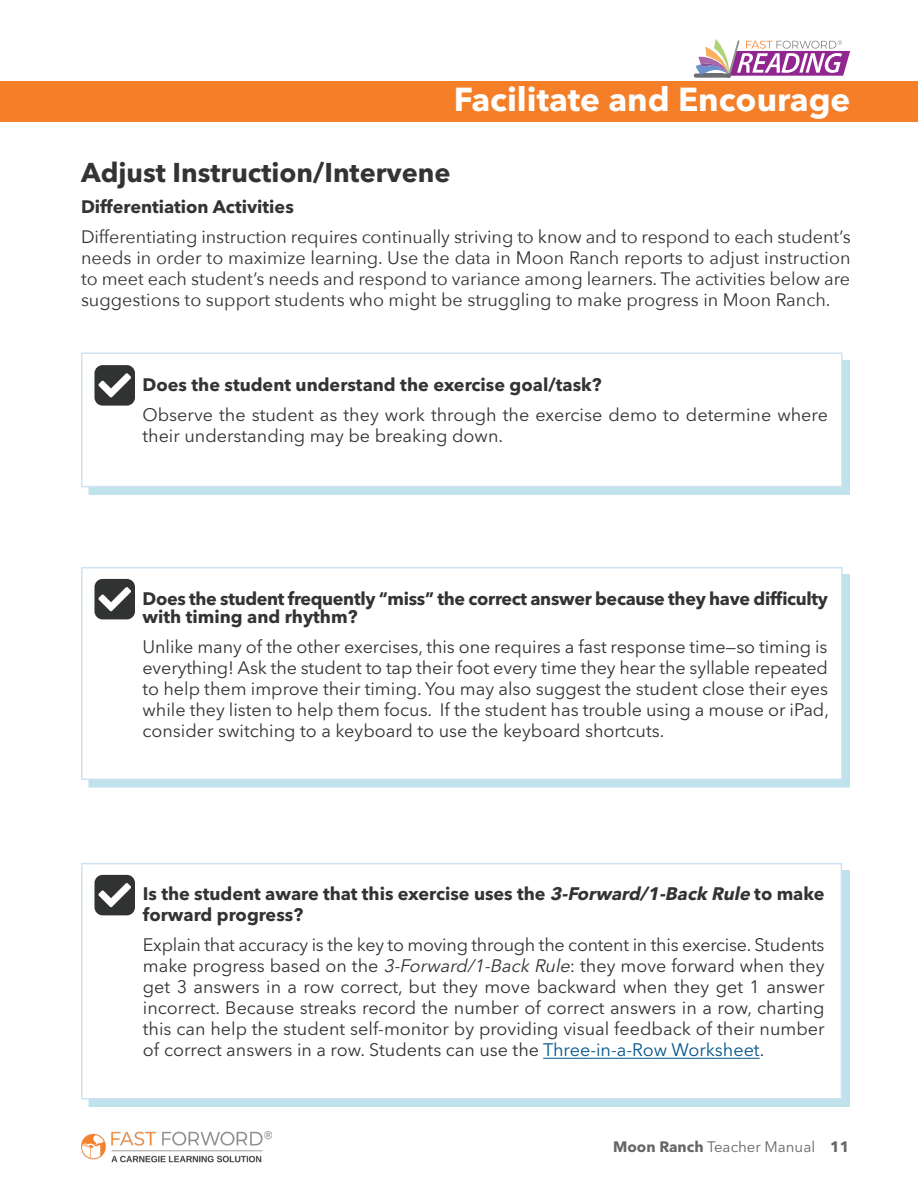
<style>
.page{position:relative;width:918px;height:1188px;background:#fff}
.page>*{position:absolute;margin:0;border:0;box-sizing:border-box;transform-origin:0 0}
.t1{font:700 33px "Avenir Next LT Pro";color:#fff}
.edited{font:700 27px "Avenir Next LT Pro";color:#333}
.edited-2{font:18px/21px "Avenir Next LT Pro";color:#333;text-align:justify}
.edited-3{font:18px/21px "Avenir Next";color:#333;text-align:justify}
.edited-4{font:700 18px/21px "Avenir Next LT Pro";color:#333}
.edited-5{font:700 18px/18px "Avenir Next LT Pro";letter-spacing:-.02em;color:#333}
.t2{font:15px "Avenir Next LT Pro";color:#666}
.s1{font-style:italic}
.s2{color:#05558b}
.s3{font-weight:700}
</style>
<div class="page">
<svg style="left:696px;top:39px;width:154px;height:39px"></svg>
<div style="left:88px;top:360px;width:762px;height:135px;background:#c0e2ec"></div>
<div style="left:81px;top:352px;width:762px;height:135px;background:#fff;border:2px solid #cfe2f3"></div>
<div style="left:88px;top:574px;width:762px;height:214px;background:#c0e2ec"></div>
<div style="left:81px;top:567px;width:762px;height:213px;background:#fff;border:2px solid #cfe2f3"></div>
<div style="left:88px;top:870px;width:762px;height:237px;background:#c0e2ec"></div>
<div style="left:81px;top:863px;width:761px;height:237px;background:#fff;border:2px solid #cfe2f3"></div>
<div style="left:94px;top:365px;width:41px;height:41px;background:#313232;border-radius:8px"></div>
<svg style="left:98px;top:373px;width:33px;height:25px"></svg>
<div style="left:94px;top:579px;width:41px;height:40px;background:#313232;border-radius:8px"></div>
<svg style="left:98px;top:587px;width:33px;height:24px"></svg>
<img style="left:81px;top:1132px;width:191px;height:31px">
<div style="left:0;top:81px;width:918px;height:41px;background:#f57f29"></div>
<div style="left:94px;top:875px;width:41px;height:40px;background:#313232;border-radius:8px"></div>
<svg style="left:98px;top:883px;width:33px;height:24px"></svg>
<hr style="left:543px;top:1058px;width:217px;height:1px;background:#05558b">
<h1 class="t1" style="left:454px;top:79px;width:398px">Facilitate and Encourage</h1>
<p class="edited" style="left:81px;top:156px;width:371px">Adjust Instruction/Intervene</p>
<p class="edited-4" style="left:81px;top:196px;width:214px">Differentiation Activities</p>
<p class="edited-3" style="left:81px;top:226px;width:771px">Differentiating instruction requires continually striving to know and to respond to each student’s needs in order to maximize learning. Use the data in Moon Ranch reports to adjust instruction to meet each student’s needs and respond to variance among learners. The activities below are suggestions to support students who might be struggling to make progress in Moon Ranch.</p>
<p class="edited-4" style="left:142px;top:374px;width:461px">Does the student understand the exercise goal/task?</p>
<p class="edited-2" style="left:142px;top:404px;width:687px">Observe the student as they work through the exercise demo to determine where their understanding may be breaking down.</p>
<p class="edited-5" style="left:142px;top:589px;width:687px">Does the student frequently “miss” the correct answer because they have difficulty with timing and rhythm?</p>
<p class="edited-2" style="left:142px;top:636px;width:688px">Unlike many of the other exercises, this one requires a fast response time—so timing is everything! Ask the student to tap their foot every time they hear the syllable repeated to help them improve their timing. You may also suggest the student close their eyes while they listen to help them focus. If the student has trouble using a mouse or iPad, consider switching to a keyboard to use the keyboard shortcuts.</p>
<p class="edited-4" style="left:143px;top:884px;width:683px">Is the student aware that this exercise uses the <span class="s1">3-Forward/1-Back Rule</span> to make forward progress?</p>
<p class="edited-2" style="left:143px;top:935px;width:683px">Explain that accuracy is the key to moving through the content in this exercise. Students make progress based on the <span class="s1">3-Forward/1-Back Rule</span>: they move forward when they get 3 answers in a row correct, but they move backward when they get 1 answer incorrect. Because streaks record the number of correct answers in a row, charting this can help the student self-monitor by providing visual feedback of their number of correct answers in a row. Students can use the <span class="s2">Three-in-a-Row Worksheet</span>.</p>
<p class="t2" style="left:613px;top:1138px;width:238px"><span class="s3">Moon Ranch</span> Teacher Manual <span class="s3">11</span></p>
</div>
